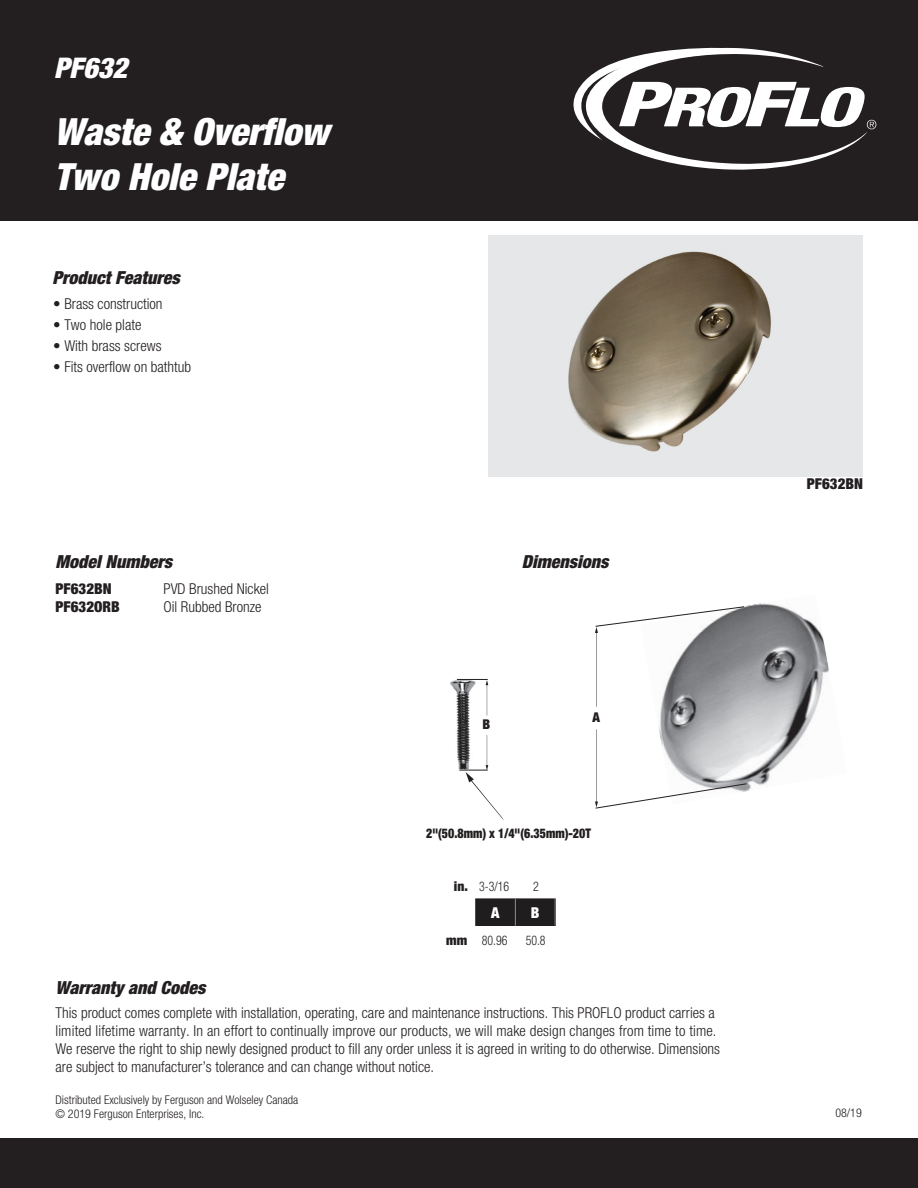
<style>
.page{position:relative;width:918px;height:1188px;background:#fff}
.page>*{position:absolute;margin:0;border:0;box-sizing:border-box;transform-origin:0 0}
.t1{font:italic 900 condensed 37.5px/45px "Helvetica Neue";color:#fff}
.t2{font:italic 900 condensed 28.5px "Helvetica Neue";color:#fff}
.t3{font:italic 900 condensed 18px "Helvetica Neue";color:#231f20}
.t4{font:300 condensed 15px/18px "Helvetica Neue";color:#231f20}
.t5{font:900 condensed 15px "Helvetica Neue";color:#231f20}
.t6{font:900 condensed 15px "Helvetica Neue";color:#fff}
.t7{font:900 condensed 13.5px "Helvetica Neue";color:#231f20}
.t8{font:900 condensed 13.5px "Helvetica Neue";color:#221e1e}
.t9{font:900 condensed 13.35px "Helvetica Neue";color:#221e1e;scale:.9 1}
.t10{font:300 condensed 13.2px "Helvetica Neue LT Std";color:#201d1e;scale:.9 1}
.t11{font:300 condensed 12px/14.4px "Helvetica Neue";color:#231f20}
</style>
<div class="page">
<img style="left:451px;top:680px;width:24px;height:89px">
<div style="left:0;top:1139px;width:918px;height:49px;background:#231f20"></div>
<div style="left:0;top:0;width:918px;height:220px;background:#231f20"></div>
<svg style="left:573px;top:47px;width:303px;height:123px"></svg>
<div style="left:488px;top:236px;width:374px;height:241px;background:#e6e7e9"></div>
<div style="left:476px;top:899px;width:80px;height:26px;background:#201d1e"></div>
<div style="left:475px;top:898px;width:80px;height:28px;border:1px solid #201d1e"></div>
<svg style="left:515px;top:898px;width:1px;height:28px"></svg>
<svg style="left:555px;top:898px;width:1px;height:28px"></svg>
<hr style="left:457px;top:679px;width:31px;height:1px;background:#221f1f">
<svg style="left:486px;top:680px;width:2px;height:36px"></svg>
<svg style="left:459px;top:735px;width:45px;height:86px"></svg>
<img style="left:658px;top:603px;width:171px;height:188px">
<svg style="left:595px;top:606px;width:150px;height:101px"></svg>
<svg style="left:595px;top:729px;width:153px;height:80px"></svg>
<img style="left:568px;top:251px;width:203px;height:201px">
<h2 class="t2" style="left:54px;top:50px;width:75px">PF632</h2>
<h1 class="t1" style="left:54px;top:108px;width:276px">Waste &amp; Overflow<br>Two Hole Plate</h1>
<p class="t3" style="left:52px;top:267px;width:129px">Product Features</p>
<p class="t4" style="left:53px;top:295px;width:111px">• Brass construction</p>
<p class="t4" style="left:53px;top:316px;width:90px">• Two hole plate</p>
<p class="t4" style="left:53px;top:337px;width:110px">• With brass screws</p>
<p class="t4" style="left:53px;top:358px;width:139px">• Fits overflow on bathtub</p>
<p class="t3" style="left:56px;top:550px;width:118px">Model Numbers</p>
<p class="t3" style="left:522px;top:550px;width:88px">Dimensions</p>
<p class="t5" style="left:56px;top:579px;width:58px">PF632BN</p>
<p class="t4" style="left:164px;top:579px;width:107px">PVD Brushed Nickel</p>
<p class="t5" style="left:56px;top:597px;width:66px">PF632ORB</p>
<p class="t4" style="left:164px;top:597px;width:99px">Oil Rubbed Bronze</p>
<p class="t8" style="left:483px;top:716px;width:9px">B</p>
<p class="t8" style="left:592px;top:709px;width:9px">A</p>
<p class="t9" style="left:426px;top:825px;width:185px">2"(50.8mm) x 1/4"(6.35mm)-20T</p>
<p class="t7" style="left:454px;top:878px;width:16px">in.</p>
<p class="t7" style="left:446px;top:932px;width:23px">mm</p>
<p class="t10" style="left:479px;top:879px;width:35px">3-3/16</p>
<p class="t10" style="left:533px;top:879px;width:8px">2</p>
<p class="t6" style="left:491px;top:903px;width:10px">A</p>
<p class="t6" style="left:531px;top:903px;width:10px">B</p>
<p class="t10" style="left:482px;top:932px;width:30px">80.96</p>
<p class="t10" style="left:526px;top:932px;width:24px">50.8</p>
<p class="t3" style="left:56px;top:976px;width:152px">Warranty and Codes</p>
<p class="t4" style="left:56px;top:1004px;width:666px">This product comes complete with installation, operating, care and maintenance instructions. This PROFLO product carries a limited lifetime warranty. In an effort to continually improve our products, we will make design changes from time to time.<br>We reserve the right to ship newly designed product to fill any order unless it is agreed in writing to do otherwise. Dimensions are subject to manufacturer’s tolerance and can change without notice.</p>
<p class="t11" style="left:56px;top:1092px;width:244px">Distributed Exclusively by Ferguson and Wolseley Canada © 2019 Ferguson Enterprises, Inc.</p>
<p class="t5" style="left:807px;top:475px;width:58px">PF632BN</p>
<p class="t11" style="left:835px;top:1106px;width:28px">08/19</p>
</div>
